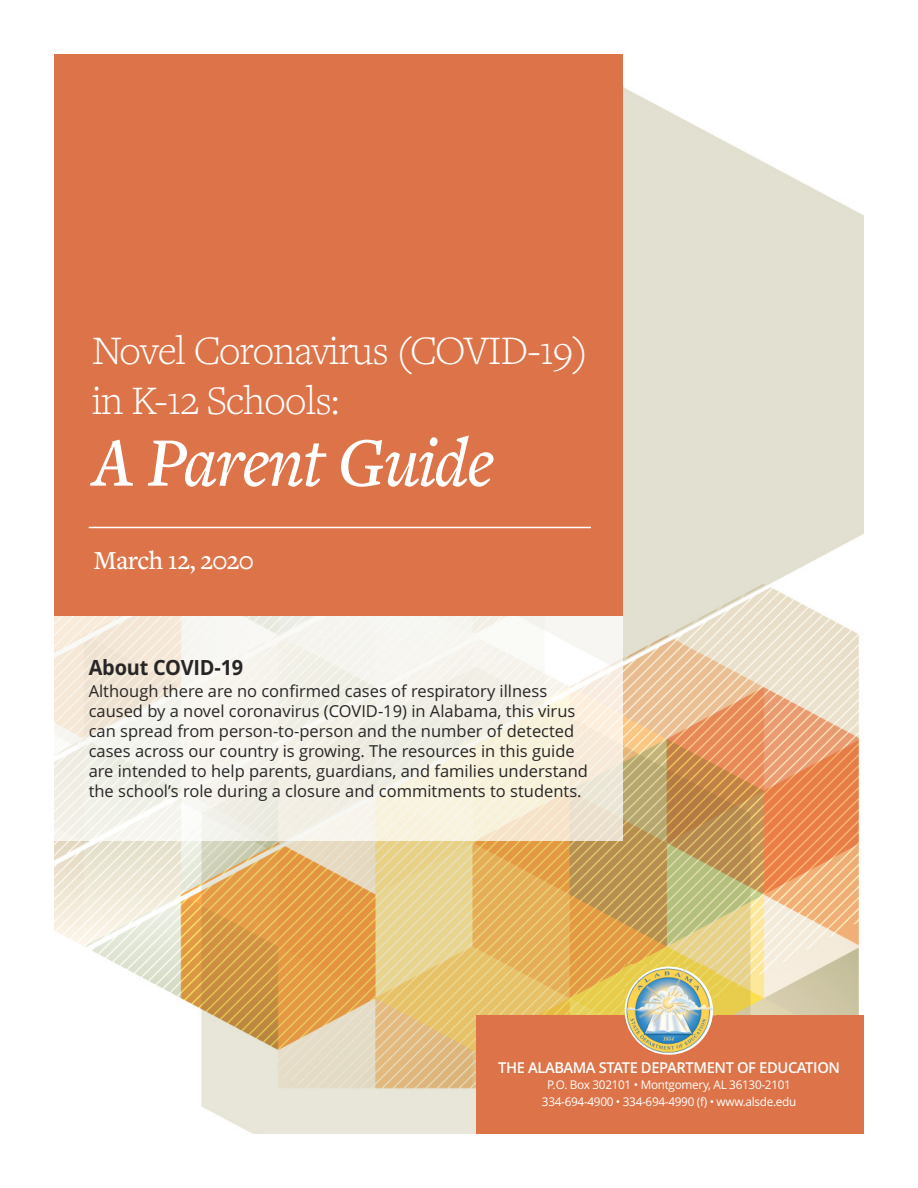
<style>
.page{position:relative;width:918px;height:1188px;background:#fff}
.page>*{position:absolute;margin:0;border:0;box-sizing:border-box;transform-origin:0 0}
.t1{font:italic 500 72px "Freight Text Pro";letter-spacing:-.025em;color:#fff}
.t2{font:300 42px/50.4px "Freight Text Pro";letter-spacing:-.025em;color:#fff}
.t3{font:500 27px "Freight Text Pro";letter-spacing:-.025em;color:#fff}
.t4{font:700 21px "Open Sans";letter-spacing:-.01em;color:#272526;scale:.95 1}
.t5{font:16.5px/20px "Open Sans";color:#272526}
.t6{font:600 15px "Open Sans";letter-spacing:-.025em;color:#fff}
.t7{font:12px/16.5px "Open Sans";letter-spacing:-.025em;color:#fff;text-align:center}
</style>
<div class="page">
<img style="left:54px;top:87px;width:810px;height:1047px">
<img style="left:54px;top:615px;width:569px;height:226px">
<div style="left:54px;top:54px;width:569px;height:561px;background:#dd7348"></div>
<hr style="left:89px;top:527px;width:502px;height:1px;background:#fff">
<div style="left:477px;top:1016px;width:387px;height:118px;background:#dd7348"></div>
<img style="left:624px;top:964px;width:92px;height:52px">
<img style="left:625px;top:967px;width:88px;height:86px">
<h2 class="t2" style="left:92px;top:324px;width:498px">Novel Coronavirus (COVID-19) in K-12 Schools:</h2>
<h1 class="t1" style="left:92px;top:419px;width:404px">A Parent Guide</h1>
<h3 class="t3" style="left:94px;top:543px;width:161px">March 12, 2020</h3>
<p class="t4" style="left:89px;top:656px;width:164px">About COVID-19</p>
<p class="t5" style="left:89px;top:682px;width:501px">Although there are no confirmed cases of respiratory illness caused by a novel coronavirus (COVID-19) in Alabama, this virus can spread from person-to-person and the number of detected cases across our country is growing. The resources in this guide are intended to help parents, guardians, and families understand the school’s role during a closure and commitments to students.</p>
<p class="t6" style="left:498px;top:1059px;width:343px">THE ALABAMA STATE DEPARTMENT OF EDUCATION</p>
<p class="t7" style="left:542px;top:1077px;width:256px">P.O. Box 302101 • Montgomery, AL 36130-2101<br>334-694-4900 • 334-694-4990 (f) • www.alsde.edu</p>
</div>
